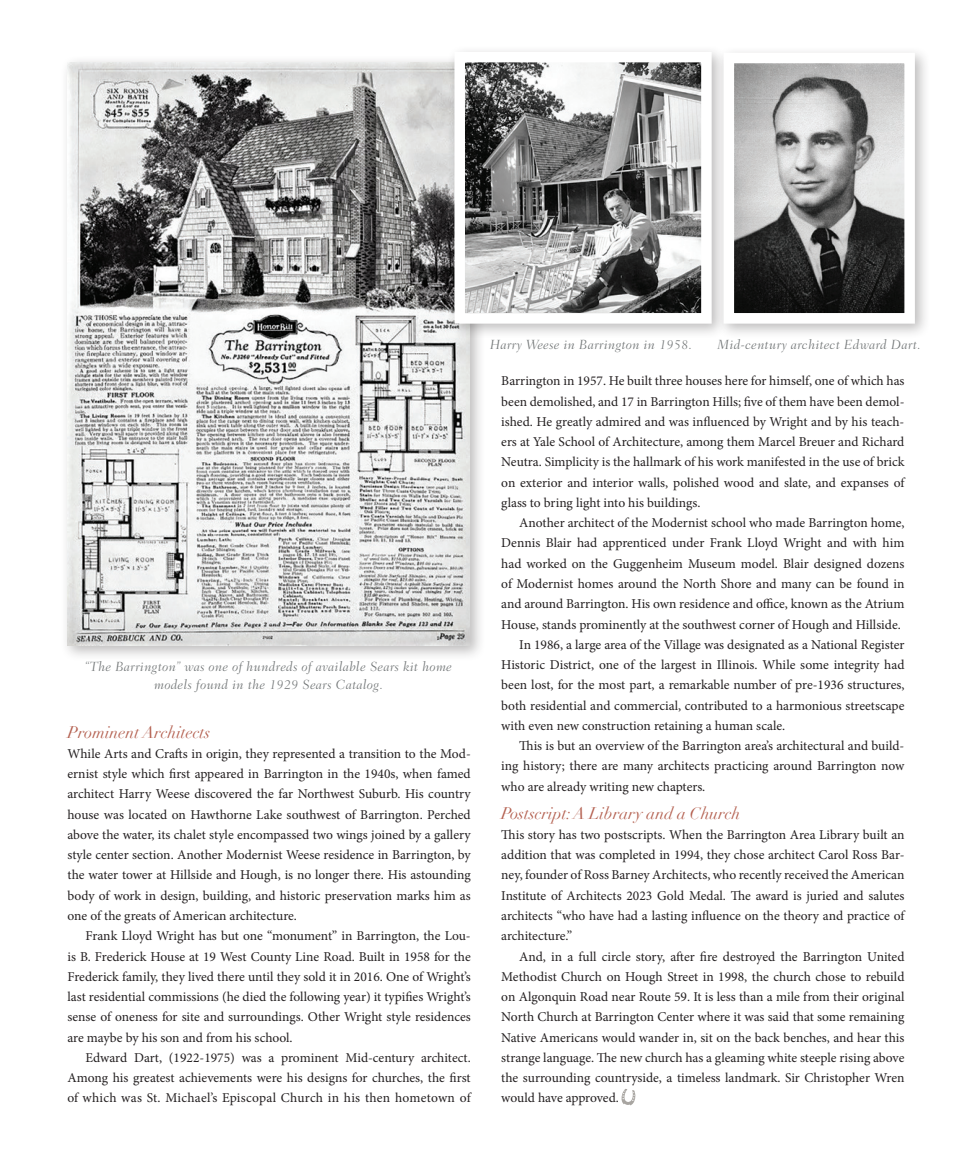
<style>
.page{position:relative;width:972px;height:1175px;background:#fff}
.page>*{position:absolute;margin:0;border:0;box-sizing:border-box;transform-origin:0 0}
.t1{font:italic 16.5px "Didot";color:#b46151}
.t2{font:13.5px/20.2px "Minion Pro";color:#231f20;text-align:justify}
.t3{font:italic 300 13.5px/18px "Fairfield LT Std";letter-spacing:.025em;color:#6f7374;text-align:center}
</style>
<div class="page">
<svg style="left:621px;top:1089px;width:15px;height:16px"></svg>
<div style="left:61px;top:55px;width:425px;height:606px;background:#231f20;opacity:.3"></div>
<img style="left:68px;top:62px;width:402px;height:583px">
<div style="left:447px;top:44px;width:281px;height:295px;background:#231f20;opacity:.3"></div>
<svg style="left:449px;top:47px;width:267px;height:282px"></svg>
<div style="left:716px;top:45px;width:215px;height:295px;background:#231f20;opacity:.3"></div>
<svg style="left:718px;top:47px;width:202px;height:282px"></svg>
<p class="t3" style="left:85px;top:657px;width:368px">“The Barrington” was one of hundreds of available Sears kit home models found in the 1929 Sears Catalog.</p>
<p class="t1" style="left:68px;top:721px;width:144px">Prominent Architects</p>
<p class="t2" style="left:68px;top:743px;width:405px">While Arts and Crafts in origin, they represented a transition to the Mod&shy;ernist style which first appeared in Barrington in the 1940s, when famed architect Harry Weese discovered the far Northwest Suburb. His country house was located on Hawthorne Lake southwest of Barrington. Perched above the water, its chalet style encompassed two wings joined by a gallery style center section. Another Modernist Weese residence in Barrington, by the water tower at Hillside and Hough, is no longer there. His astounding body of work in design, building, and historic preservation marks him as one of the greats of American architecture.</p>
<p class="t2" style="left:68px;top:925px;width:405px;text-indent:18px">Frank Lloyd Wright has but one “monument” in Barrington, the Lou&shy;is B. Frederick House at 19 West County Line Road. Built in 1958 for the Frederick family, they lived there until they sold it in 2016. One of Wright’s last residential commissions (he died the following year) it typifies Wright’s sense of oneness for site and surroundings. Other Wright style residences are maybe by his son and from his school.</p>
<p class="t2" style="left:68px;top:1047px;width:405px;text-indent:18px">Edward Dart, (1922-1975) was a prominent Mid-century architect.<br>Among his greatest achievements were his designs for churches, the first of which was St. Michael’s Episcopal Church in his then hometown of</p>
<p class="t3" style="left:490px;top:335px;width:204px">Harry Weese in Barrington in 1958.</p>
<p class="t3" style="left:718px;top:335px;width:205px">Mid-century architect Edward Dart.</p>
<p class="t2" style="left:501px;top:371px;width:405px">Barrington in 1957. He built three houses here for himself, one of which has been demolished, and 17 in Barrington Hills; five of them have been demol&shy;ished. He greatly admired and was influenced by Wright and by his teach&shy;ers at Yale School of Architecture, among them Marcel Breuer and Richard Neutra. Simplicity is the hallmark of his work manifested in the use of brick on exterior and interior walls, polished wood and slate, and expanses of glass to bring light into his buildings.</p>
<p class="t2" style="left:519px;top:513px;width:387px">Another architect of the Modernist school who made Barrington home,</p>
<p class="t2" style="left:501px;top:533px;width:405px">Dennis Blair had apprenticed under Frank Lloyd Wright and with him</p>
<p class="t2" style="left:501px;top:553px;width:405px">had worked on the Guggenheim Museum model. Blair designed dozens</p>
<p class="t2" style="left:501px;top:573px;width:405px">of Modernist homes around the North Shore and many can be found in</p>
<p class="t2" style="left:501px;top:594px;width:405px">and around Barrington. His own residence and office, known as the Atrium</p>
<p class="t2" style="left:501px;top:614px;width:401px">House, stands prominently at the southwest corner of Hough and Hillside.</p>
<p class="t2" style="left:519px;top:634px;width:387px">In 1986, a large area of the Village was designated as a National Register</p>
<p class="t2" style="left:501px;top:654px;width:405px">Historic District, one of the largest in Illinois. While some integrity had</p>
<p class="t2" style="left:501px;top:675px;width:405px">been lost, for the most part, a remarkable number of pre-1936 structures,</p>
<p class="t2" style="left:501px;top:695px;width:405px">both residential and commercial, contributed to a harmonious streetscape</p>
<p class="t2" style="left:501px;top:715px;width:285px">with even new construction retaining a human scale.</p>
<p class="t2" style="left:519px;top:735px;width:387px">This is but an overview of the Barrington area’s architectural and build-</p>
<p class="t2" style="left:501px;top:756px;width:405px">ing history; there are many architects practicing around Barrington now</p>
<p class="t2" style="left:501px;top:776px;width:206px">who are already writing new chapters.</p>
<p class="t1" style="left:501px;top:802px;width:240px">Postscript: A Library and a Church</p>
<p class="t2" style="left:501px;top:824px;width:405px">This story has two postscripts. When the Barrington Area Library built an addition that was completed in 1994, they chose architect Carol Ross Bar&shy;ney, founder of Ross Barney Architects, who recently received the American Institute of Architects 2023 Gold Medal. The award is juried and salutes architects “who have had a lasting influence on the theory and practice of architecture.”</p>
<p class="t2" style="left:501px;top:946px;width:405px;text-indent:18px">And, in a full circle story, after fire destroyed the Barrington United Methodist Church on Hough Street in 1998, the church chose to rebuild on Algonquin Road near Route 59. It is less than a mile from their original North Church at Barrington Center where it was said that some remaining Native Americans would wander in, sit on the back benches, and hear this strange language. The new church has a gleaming white steeple rising above the surrounding countryside, a timeless landmark. Sir Christopher Wren would have approved.</p>
</div>
